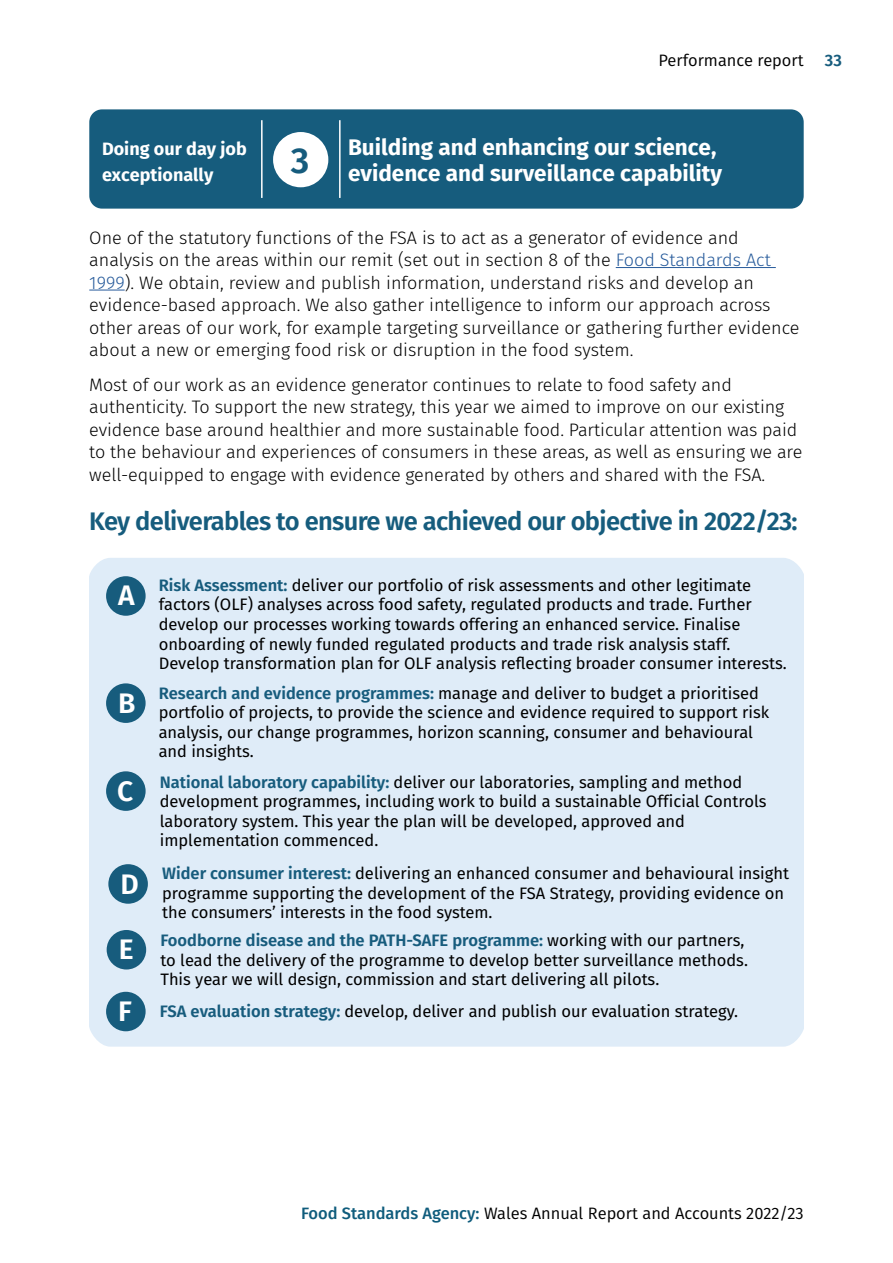
<style>
.page{position:relative;width:893px;height:1263px;background:#fff}
.page>*{position:absolute;margin:0;border:0;box-sizing:border-box;transform-origin:0 0}
.t1{font:600 36px "Fira Sans";color:#165c7d}
.t2{font:600 28.2px "Fira Sans";color:#fff}
.t3{font:600 25.5px "Fira Sans";letter-spacing:-.025em;color:#165c7d}
.t4{font:700 22.5px/25.5px "Fira Sans";color:#fff}
.t5{font:300 18px/22.5px "Fira Sans";letter-spacing:-.005em;color:#000}
.t6{font:700 18px/25.5px "Fira Sans";color:#fff}
.t7{font:16.5px/19.6px "Fira Sans";color:#000}
.t8{font:16.5px "Fira Sans";color:#000}
.t9{font:600 16.5px "Fira Sans";color:#165c7d}
.s1{color:#275b9b}
.s2{font-weight:600;color:#175c7d}
.s3{font-weight:600;font-size:28.2px;color:#fff}
.s4{font-weight:500;color:#0f5c7c}
</style>
<div class="page">
<hr style="left:616px;top:267px;width:160px;height:1px;background:#275b9b">
<hr style="left:89px;top:290px;width:36px;height:1px;background:#275b9b">
<div style="left:89px;top:109px;width:715px;height:100px;background:#165c7d;border-radius:13px"></div>
<hr style="left:261px;top:120px;width:2px;height:78px;background:#fff">
<div style="left:273px;top:132px;width:55px;height:55px;background:#fff;border-radius:50%"></div>
<hr style="left:339px;top:120px;width:2px;height:78px;background:#fff">
<div style="left:89px;top:558px;width:715px;height:489px;background:#dfecf8;border-radius:21px"></div>
<div style="left:106px;top:576px;width:40px;height:40px;background:#175c7d;border-radius:50%"></div>
<div style="left:106px;top:683px;width:40px;height:40px;background:#175c7d;border-radius:50%"></div>
<div style="left:106px;top:771px;width:40px;height:40px;background:#175c7d;border-radius:50%"></div>
<div style="left:108px;top:864px;width:40px;height:40px;background:#175c7d;border-radius:50%"></div>
<div style="left:107px;top:930px;width:39px;height:39px;background:#175c7d;border-radius:50%"></div>
<div style="left:106px;top:992px;width:40px;height:39px;background:#175c7d;border-radius:50%"></div>
<p class="t8" style="left:659px;top:48px;width:147px">Performance report</p>
<p class="t9" style="left:825px;top:47px;width:18px">33</p>
<p class="t6" style="left:102px;top:135px;width:146px">Doing our day job exceptionally</p>
<h1 class="t1" style="left:291px;top:131px;width:20px">3</h1>
<h3 class="t4" style="left:348px;top:133px;width:376px">Building and enhancing our science, evidence and surveillance capability</h3>
<p class="t5" style="left:89px;top:226px;width:712px">One of the statutory functions of the FSA is to act as a generator of evidence and analysis on the areas within our remit (set out in section 8 of the <span class="s1">Food Standards Act 1999</span>). We obtain, review and publish information, understand risks and develop an evidence-based approach. We also gather intelligence to inform our approach across other areas of our work, for example targeting surveillance or gathering further evidence about a new or emerging food risk or disruption in the food system.</p>
<p class="t5" style="left:89px;top:373px;width:715px">Most of our work as an evidence generator continues to relate to food safety and authenticity. To support the new strategy, this year we aimed to improve on our existing evidence base around healthier and more sustainable food. Particular attention was paid to the behaviour and experiences of consumers in these areas, as well as ensuring we are well-equipped to engage with evidence generated by others and shared with the FSA.</p>
<h3 class="t3" style="left:89px;top:500px;width:710px">Key deliverables to ensure we achieved our objective in 2022/23:</h3>
<h2 class="t2" style="left:118px;top:572px;width:18px">A</h2>
<p class="t7" style="left:159px;top:575px;width:630px"><span class="s2">Risk Assessment:</span> deliver our portfolio of risk assessments and other legitimate factors (OLF) analyses across food safety, regulated products and trade. Further develop our processes working towards offering an enhanced service. Finalise onboarding of newly funded regulated products and trade risk analysis staff.<br>Develop transformation plan for OLF analysis reflecting broader consumer interests.</p>
<p class="t7" style="left:159px;top:682px;width:612px"><span class="s2">Research and evidence programmes:</span> manage and deliver to budget a prioritised portfolio of projects, to provide the science and evidence required to support risk analysis, our change programmes, horizon scanning, consumer and behavioural and insights.</p>
<p class="t7" style="left:160px;top:771px;width:608px"><span class="s2">National laboratory capability:</span> deliver our laboratories, sampling and method development programmes, including work to build a sustainable Official Controls laboratory system. This year the plan will be developed, approved and implementation commenced.</p>
<p class="t7" style="left:162px;top:863px;width:628px"><span class="s2">Wider consumer interest:</span> delivering an enhanced consumer and behavioural insight programme supporting the development of the FSA Strategy, providing evidence on the consumers’ interests in the food system.</p>
<p class="t7" style="left:160px;top:930px;width:589px"><span class="s2">Foodborne disease and the PATH-SAFE programme:</span> working with our partners, to lead the delivery of the programme to develop better surveillance methods.<br>This year we will design, commission and start delivering all pilots.</p>
<p class="t7" style="left:118px;top:1001px;width:621px"><span class="s3">F</span> <span class="s2">FSA evaluation strategy:</span> develop, deliver and publish our evaluation strategy.</p>
<h2 class="t2" style="left:118px;top:680px;width:19px">B</h2>
<h2 class="t2" style="left:117px;top:768px;width:18px">C</h2>
<h2 class="t2" style="left:121px;top:861px;width:20px">D</h2>
<h2 class="t2" style="left:119px;top:926px;width:16px">E</h2>
<p class="t8" style="left:301px;top:1201px;width:504px"><span class="s4">Food Standards Agency:</span> Wales Annual Report and Accounts 2022/23</p>
</div>
